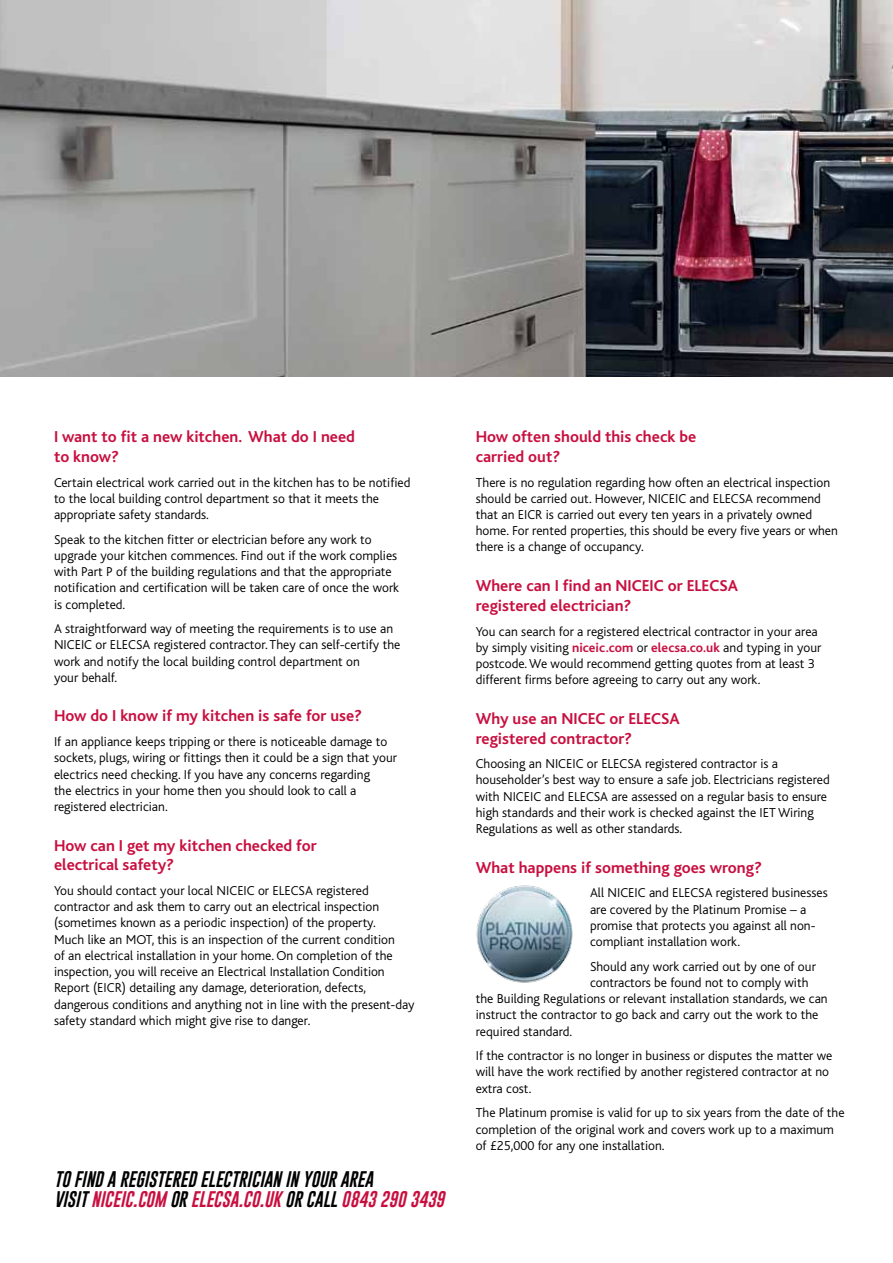
<style>
.page{position:relative;width:893px;height:1263px;background:#fff}
.page>*{position:absolute;margin:0;border:0;box-sizing:border-box;transform-origin:0 0}
.t1{font:700 16.5px/19.8px "Bliss";color:#c80f3f}
.t2{font:italic 16.5px "Gobold";color:#000}
.t3{font:italic 16.5px "Gobold";color:#c80f3f}
.t4{font:300 13.5px/16.2px "Bliss";color:#000}
.s1{color:#000}
.s2{font-weight:700;color:#c80f3f}
</style>
<div class="page">
<img style="left:0;top:0;width:893px;height:376px">
<img style="left:476px;top:885px;width:97px;height:98px">
<p class="t1" style="left:54px;top:427px;width:303px">I want to fit a new kitchen. What do I need to know?</p>
<p class="t4" style="left:54px;top:474px;width:358px">Certain electrical work carried out in the kitchen has to be notified to the local building control department so that it meets the appropriate safety standards.</p>
<p class="t4" style="left:54px;top:531px;width:346px">Speak to the kitchen fitter or electrician before any work to upgrade your kitchen commences. Find out if the work complies with Part P of the building regulations and that the appropriate notification and certification will be taken care of once the work is completed.</p>
<p class="t4" style="left:54px;top:621px;width:348px">A straightforward way of meeting the requirements is to use an NICEIC or ELECSA registered contractor. They can self-certify the work and notify the local building control department on<br>your behalf.</p>
<p class="t1" style="left:54px;top:706px;width:310px">How do I know if my kitchen is safe for use?</p>
<p class="t4" style="left:54px;top:734px;width:345px">If an appliance keeps tripping or there is noticeable damage to sockets, plugs, wiring or fittings then it could be a sign that your electrics need checking. If you have any concerns regarding<br>the electrics in your home then you should look to call a registered electrician.</p>
<p class="t1" style="left:54px;top:836px;width:264px">How can I get my kitchen checked for electrical safety?</p>
<p class="t4" style="left:54px;top:883px;width:362px">You should contact your local NICEIC or ELECSA registered contractor and ask them to carry out an electrical inspection (sometimes known as a periodic inspection) of the property.<br>Much like an MOT, this is an inspection of the current condition<br>of an electrical installation in your home. On completion of the inspection, you will receive an Electrical Installation Condition Report (EICR) detailing any damage, deterioration, defects, dangerous conditions and anything not in line with the present-day safety standard which might give rise to danger.</p>
<p class="t2" style="left:54px;top:1169px;width:75px">TO FIND A REGISTERED</p>
<p class="t2" style="left:200px;top:1169px;width:112px">ELECTRICIAN IN YOUR</p>
<p class="t2" style="left:340px;top:1169px;width:34px">AREA</p>
<p class="t2" style="left:54px;top:1188px;width:17px">VISIT</p>
<p class="t3" style="left:91px;top:1188px;width:355px">NICEIC.COM <span class="s1">OR</span> ELECSA.CO.UK <span class="s1">OR CALL</span> 0843 290 3439</p>
<p class="t1" style="left:476px;top:427px;width:222px">How often should this check be carried out?</p>
<p class="t4" style="left:476px;top:474px;width:364px">There is no regulation regarding how often an electrical inspection should be carried out. However, NICEIC and ELECSA recommend that an EICR is carried out every ten years in a privately owned home. For rented properties, this should be every five years or when there is a change of occupancy.</p>
<p class="t1" style="left:476px;top:576px;width:264px">Where can I find an NICEIC or ELECSA registered electrician?</p>
<p class="t4" style="left:476px;top:623px;width:347px">You can search for a registered electrical contractor in your area by simply visiting <span class="s2">niceic.com</span> or <span class="s2">elecsa.co.uk</span> and typing in your postcode. We would recommend getting quotes from at least 3 different firms before agreeing to carry out any work.</p>
<p class="t1" style="left:476px;top:709px;width:206px">Why use an NICEC or ELECSA registered contractor?</p>
<p class="t4" style="left:476px;top:756px;width:356px">Choosing an NICEIC or ELECSA registered contractor is a householder’s best way to ensure a safe job. Electricians registered with NICEIC and ELECSA are assessed on a regular basis to ensure high standards and their work is checked against the IET Wiring Regulations as well as other standards.</p>
<p class="t1" style="left:476px;top:858px;width:288px">What happens if something goes wrong?</p>
<p class="t4" style="left:590px;top:885px;width:239px">All NICEIC and ELECSA registered businesses are covered by the Platinum Promise – a promise that protects you against all non&shy;compliant installation work.</p>
<p class="t4" style="left:590px;top:958px;width:227px">Should any work carried out by one of our</p>
<p class="t4" style="left:590px;top:975px;width:220px">contractors be found not to comply with</p>
<p class="t4" style="left:476px;top:991px;width:353px">the Building Regulations or relevant installation standards, we can</p>
<p class="t4" style="left:476px;top:1007px;width:344px">instruct the contractor to go back and carry out the work to the</p>
<p class="t4" style="left:476px;top:1023px;width:98px">required standard.</p>
<p class="t4" style="left:476px;top:1048px;width:358px">If the contractor is no longer in business or disputes the matter we will have the work rectified by another registered contractor at no extra cost.</p>
<p class="t4" style="left:476px;top:1105px;width:370px">The Platinum promise is valid for up to six years from the date of the completion of the original work and covers work up to a maximum of £25,000 for any one installation.</p>
</div>
